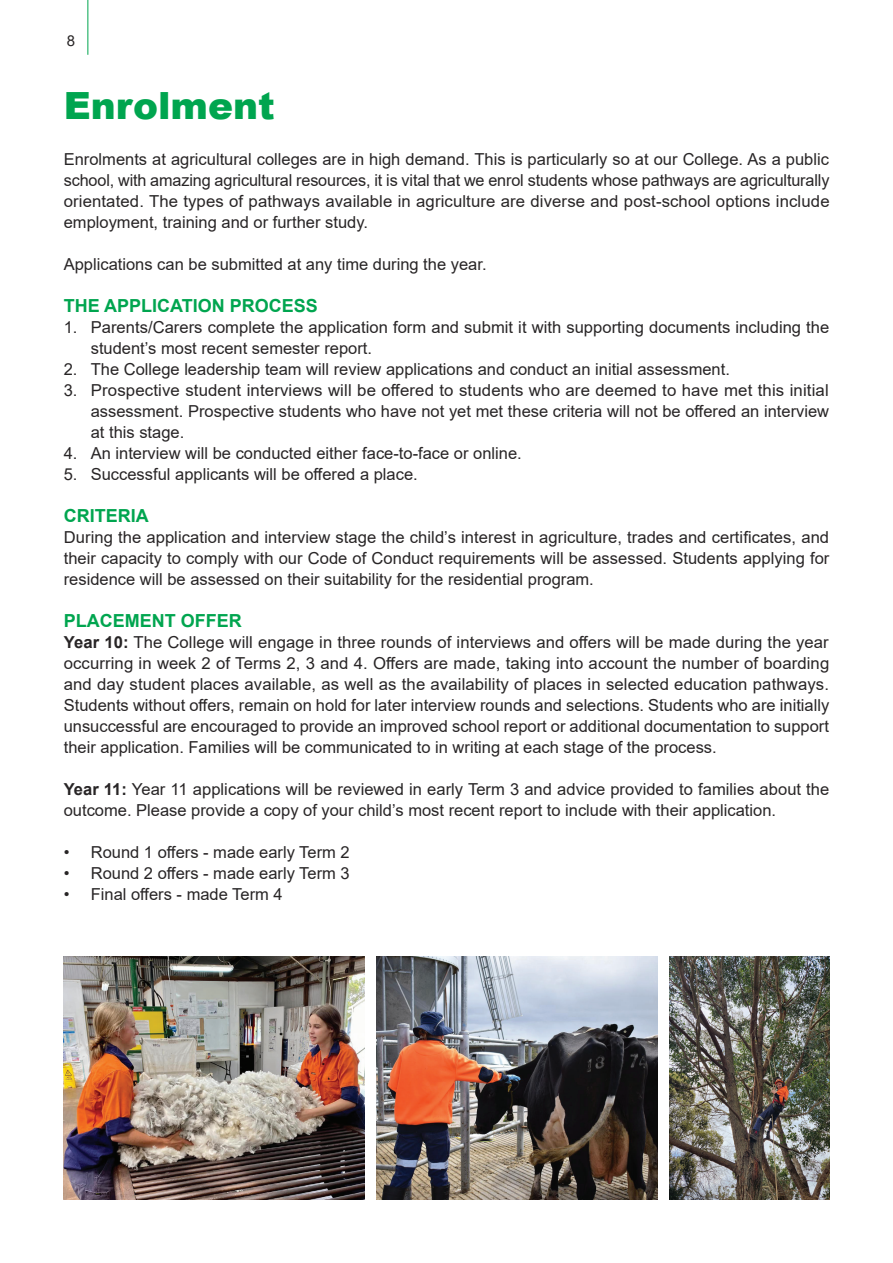
<style>
.page{position:relative;width:893px;height:1263px;background:#fff}
.page>*{position:absolute;margin:0;border:0;box-sizing:border-box;transform-origin:0 0}
.t1{font:900 37.5px "Arial";color:#00a54f}
.t2{font:700 18px "Arial";color:#00a54f}
.t3{font:16.5px/21px "Arial";color:#282526;text-align:justify}
.t4{font:15px "Arial";color:#282526}
.s1{font-weight:700}
</style>
<div class="page">
<hr style="left:87px;top:0;width:1px;height:55px;background:#00a54f">
<img style="left:64px;top:957px;width:300px;height:242px">
<img style="left:376px;top:957px;width:281px;height:242px">
<img style="left:670px;top:957px;width:159px;height:242px">
<p class="t4" style="left:67px;top:31px;width:10px">8</p>
<h1 class="t1" style="left:64px;top:78px;width:213px">Enrolment</h1>
<p class="t3" style="left:64px;top:148px;width:767px">Enrolments at agricultural colleges are in high demand. This is particularly so at our College. As a public school, with amazing agricultural resources, it is vital that we enrol students whose pathways are agriculturally orientated. The types of pathways available in agriculture are diverse and post-school options include employment, training and or further study.</p>
<p class="t3" style="left:64px;top:253px;width:424px">Applications can be submitted at any time during the year.</p>
<p class="t2" style="left:64px;top:293px;width:256px">THE APPLICATION PROCESS</p>
<p class="t3" style="left:91px;top:316px;width:740px;text-indent:-27px">1. Parents/Carers complete the application form and submit it with supporting documents including the student’s most recent semester report.</p>
<p class="t3" style="left:64px;top:358px;width:668px">2. The College leadership team will review applications and conduct an initial assessment.</p>
<p class="t3" style="left:91px;top:379px;width:740px;text-indent:-27px">3. Prospective student interviews will be offered to students who are deemed to have met this initial assessment. Prospective students who have not yet met these criteria will not be offered an interview at this stage.</p>
<p class="t3" style="left:64px;top:442px;width:460px">4. An interview will be conducted either face-to-face or online.</p>
<p class="t3" style="left:64px;top:463px;width:356px">5. Successful applicants will be offered a place.</p>
<p class="t2" style="left:64px;top:503px;width:86px">CRITERIA</p>
<p class="t3" style="left:64px;top:526px;width:767px">During the application and interview stage the child’s interest in agriculture, trades and certificates, and their capacity to comply with our Code of Conduct requirements will be assessed. Students applying for residence will be assessed on their suitability for the residential program.</p>
<p class="t2" style="left:64px;top:608px;width:180px">PLACEMENT OFFER</p>
<p class="t3" style="left:64px;top:631px;width:767px"><span class="s1">Year 10:</span> The College will engage in three rounds of interviews and offers will be made during the year occurring in week 2 of Terms 2, 3 and 4. Offers are made, taking into account the number of boarding and day student places available, as well as the availability of places in selected education pathways.<br>Students without offers, remain on hold for later interview rounds and selections. Students who are initially unsuccessful are encouraged to provide an improved school report or additional documentation to support their application. Families will be communicated to in writing at each stage of the process.</p>
<p class="t3" style="left:64px;top:778px;width:767px"><span class="s1">Year 11:</span> Year 11 applications will be reviewed in early Term 3 and advice provided to families about the outcome. Please provide a copy of your child’s most recent report to include with their application.</p>
<p class="t3" style="left:64px;top:841px;width:287px">• Round 1 offers - made early Term 2</p>
<p class="t3" style="left:64px;top:862px;width:287px">• Round 2 offers - made early Term 3</p>
<p class="t3" style="left:64px;top:883px;width:220px">• Final offers - made Term 4</p>
</div>
